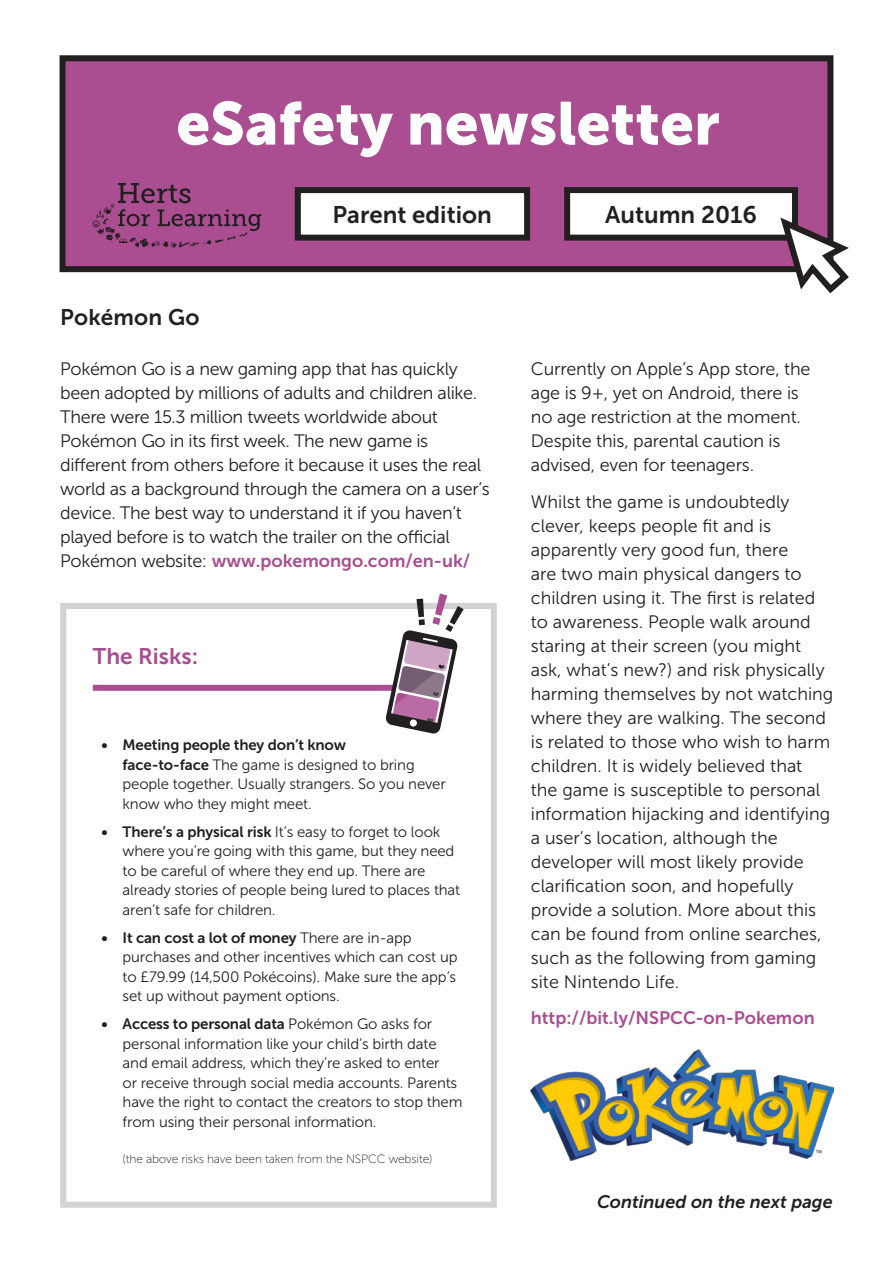
<style>
.page{position:relative;width:893px;height:1263px;background:#fff}
.page>*{position:absolute;margin:0;border:0;box-sizing:border-box;transform-origin:0 0}
.t1{font:60px "Museo Sans 900";color:#fff}
.t2{font:24px "Museo Sans 700";color:#231f20}
.t3{font:22.5px "Museo Sans 700";letter-spacing:.01em;color:#231f20}
.sub_title{font:22.5px "Museo Sans 700";color:#a84d90}
.body{font:18px/24px "Museo Sans 300";color:#231f20}
.body-2{font:18px/24px "Museo Sans 300";letter-spacing:-.02em;color:#231f20}
.body-3{font:18px "Museo Sans 700";color:#aa4d91}
.body-4{font:italic 18px "Museo Sans 700";color:#231f20}
.t4{font:15px/19.5px "Museo Sans 300";letter-spacing:-.01em;color:#231f20}
.Bullet_points_body{font:12px "Museo Sans 100";letter-spacing:-.01em;color:#231f20}
.s1{font-family:"Museo Sans 700";color:#aa4d91}
.s2{font-family:"Museo Sans 700"}
</style>
<div class="page">
<div style="left:60px;top:603px;width:437px;height:605px;background:#fff;border:6px solid #d1d2d4"></div>
<div style="left:63px;top:58px;width:767px;height:211px;background:#aa4d91"></div>
<div style="left:60px;top:55px;width:773px;height:217px;border:6px solid #231f20"></div>
<div style="left:567px;top:190px;width:228px;height:48px;background:#fff"></div>
<div style="left:564px;top:187px;width:234px;height:54px;border:6px solid #231f20"></div>
<div style="left:298px;top:190px;width:229px;height:48px;background:#fff"></div>
<div style="left:295px;top:187px;width:235px;height:54px;border:6px solid #231f20"></div>
<svg style="left:776px;top:212px;width:73px;height:82px"></svg>
<svg style="left:92px;top:183px;width:169px;height:65px"></svg>
<div style="left:93px;top:685px;width:353px;height:6px;background:#aa4d91"></div>
<svg style="left:385px;top:593px;width:79px;height:141px"></svg>
<img style="left:531px;top:1049px;width:302px;height:112px">
<p class="t1" style="left:176px;top:89px;width:545px">eSafety newsletter</p>
<p class="t2" style="left:332px;top:201px;width:161px">Parent edition</p>
<p class="t2" style="left:605px;top:201px;width:153px">Autumn 2016</p>
<p class="t3" style="left:60px;top:305px;width:141px">Pokémon Go</p>
<p class="body-2" style="left:60px;top:357px;width:431px">Pokémon Go is a new gaming app that has quickly been adopted by millions of adults and children alike.<br>There were 15.3 million tweets worldwide about Pokémon Go in its first week. The new game is different from others before it because it uses the real world as a background through the camera on a user’s device. The best way to understand it if you haven’t played before is to watch the trailer on the official Pokémon website: <span class="s1">www.pokemongo.com/en-uk/</span></p>
<p class="body" style="left:531px;top:357px;width:281px">Currently on Apple’s App store, the age is 9+, yet on Android, there is no age restriction at the moment.<br>Despite this, parental caution is advised, even for teenagers.</p>
<p class="body" style="left:531px;top:490px;width:304px">Whilst the game is undoubtedly clever, keeps people fit and is apparently very good fun, there<br>are two main physical dangers to children using it. The first is related to awareness. People walk around staring at their screen (you might ask, what’s new?) and risk physically harming themselves by not watching where they are walking. The second is related to those who wish to harm children. It is widely believed that the game is susceptible to personal information hijacking and identifying a user’s location, although the developer will most likely provide clarification soon, and hopefully provide a solution. More about this can be found from online searches, such as the following from gaming site Nintendo Life.</p>
<p class="body-3" style="left:531px;top:1008px;width:285px">http://bit.ly/NSPCC-on-Pokemon</p>
<p class="sub_title" style="left:93px;top:644px;width:107px">The Risks:</p>
<p class="t4" style="left:123px;top:735px;width:325px;text-indent:-21px"><span class="s2">• Meeting people they don’t know<br>face-to-face</span> The game is designed to bring people together. Usually strangers. So you never know who they might meet.</p>
<p class="t4" style="left:123px;top:822px;width:339px;text-indent:-21px"><span class="s2">• There’s a physical risk</span> It’s easy to forget to look where you’re going with this game, but they need to be careful of where they end up. There are already stories of people being lured to places that aren’t safe for children.</p>
<p class="t4" style="left:123px;top:928px;width:336px;text-indent:-21px"><span class="s2">• It can cost a lot of money</span> There are in-app purchases and other incentives which can cost up to £79.99 (14,500 Pokécoins). Make sure the app’s set up without payment options.</p>
<p class="t4" style="left:123px;top:1014px;width:341px;text-indent:-21px"><span class="s2">• Access to personal data</span> Pokémon Go asks for personal information like your child’s birth date and email address, which they’re asked to enter<br>or receive through social media accounts. Parents have the right to contact the creators to stop them from using their personal information.</p>
<p class="Bullet_points_body" style="left:123px;top:1153px;width:311px">(the above risks have been taken from the NSPCC website)</p>
<p class="body-4" style="left:597px;top:1191px;width:237px">Continued on the next page</p>
</div>
